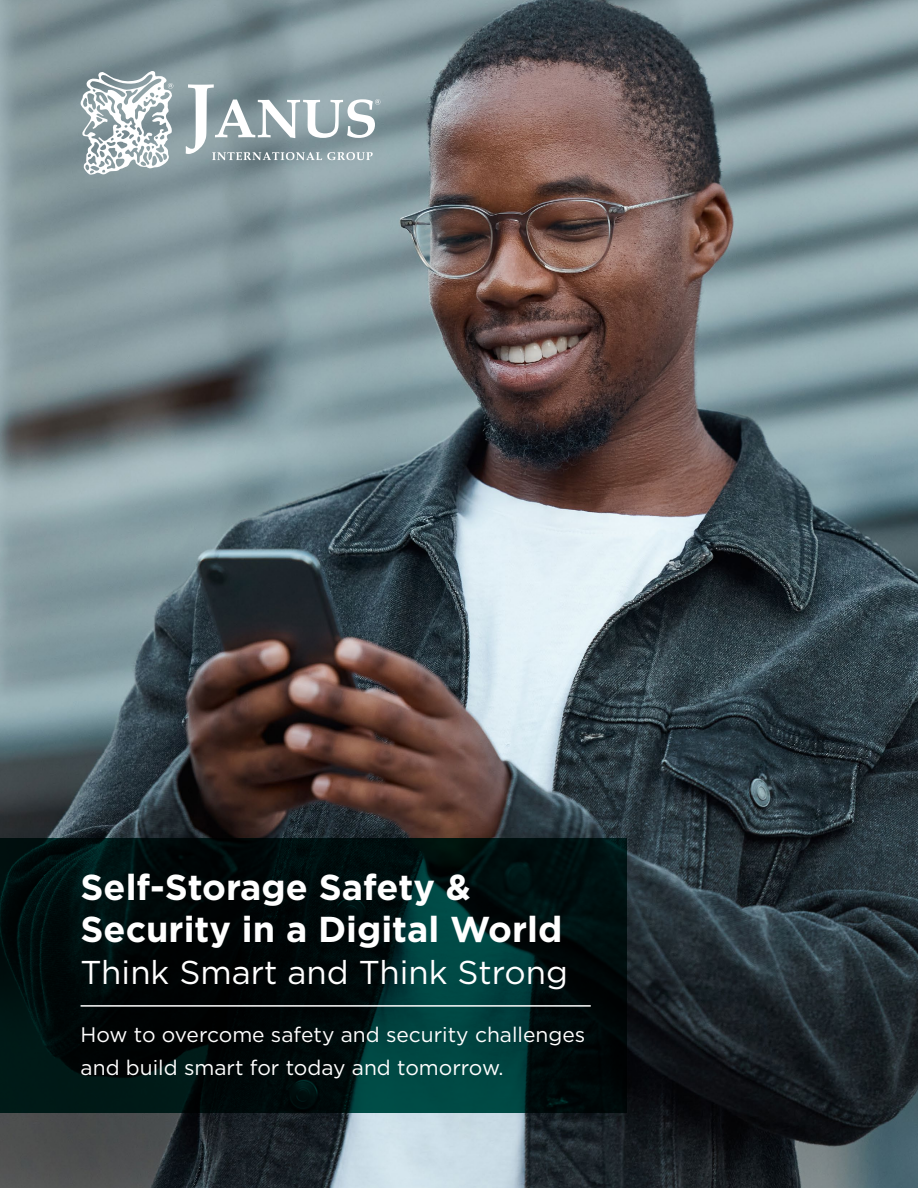
<style>
.page{position:relative;width:918px;height:1188px;background:#fff}
.page>*{position:absolute;margin:0;border:0;box-sizing:border-box;transform-origin:0 0}
.t1{font:700 36px/42px "Gotham";color:#fff}
.t2{font:33px "Gotham";color:#fff}
.t3{font:21px/33px "Gotham";color:#fff}
</style>
<div class="page">
<img style="left:0;top:0;width:918px;height:1188px">
<svg style="left:186px;top:84px;width:194px;height:76px"></svg>
<svg style="left:81px;top:71px;width:93px;height:104px"></svg>
<svg style="left:0;top:838px;width:627px;height:274px;background:#001514"></svg>
<hr style="left:81px;top:1005px;width:510px;height:2px;background:#fff">
<h1 class="t1" style="left:81px;top:866px;width:483px">Self-Storage Safety &amp;<br>Security in a Digital World</h1>
<h2 class="t2" style="left:81px;top:951px;width:489px">Think Smart and Think Strong</h2>
<p class="t3" style="left:81px;top:1017px;width:506px">How to overcome safety and security challenges and build smart for today and tomorrow.</p>
</div>
